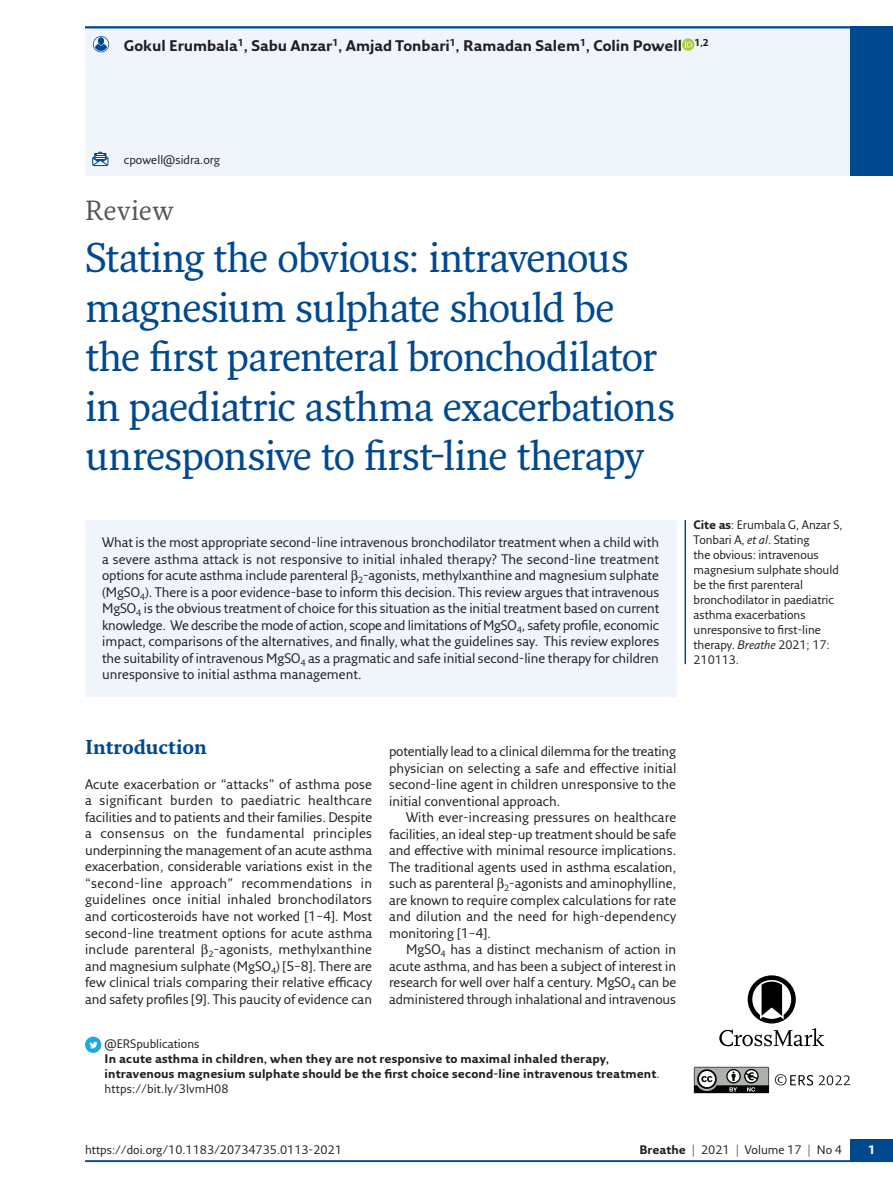
<style>
.page{position:relative;width:893px;height:1191px;background:#fff}
.page>*{position:absolute;margin:0;border:0;box-sizing:border-box;transform-origin:0 0}
.t1{font:40.5px/49.5px "Fresco Std";letter-spacing:-.025em;color:#01498e}
.t2{font:27px "Fresco Pro";letter-spacing:.025em;color:#57585a}
.t3{font:700 19.5px "Fresco Std";color:#01498e}
.t4{font:700 15px "Fresco Sans Pro";color:#231f20}
.t5{font:13.5px/16.5px "Fresco Sans Pro";color:#231f20;text-align:justify}
.t6{font:12px/15px "Fresco Sans Pro";letter-spacing:-.005em;color:#231f20}
.t7{font:700 12px/15px "Fresco Sans Pro";letter-spacing:.01em;color:#231f20}
.t8{font:700 12px "Fresco Sans Pro";color:#fff}
.s1{font-weight:700}
.s2{font-style:italic}
.s3{font-weight:400}
</style>
<div class="page">
<svg style="left:694px;top:1066px;width:75px;height:27px;background:#767a76"></svg>
<svg style="left:775px;top:1074px;width:38px;height:11px"></svg>
<svg style="left:819px;top:1075px;width:31px;height:10px"></svg>
<hr style="left:85px;top:1160px;width:808px;height:2px;background:#01498e">
<div style="left:850px;top:1138px;width:43px;height:23px;background:#01498e"></div>
<div style="left:85px;top:26px;width:808px;height:149px;background:#eff5fb"></div>
<div style="left:850px;top:26px;width:43px;height:149px;background:#01498e"></div>
<svg style="left:93px;top:36px;width:16px;height:16px"></svg>
<svg style="left:85px;top:1036px;width:16px;height:17px"></svg>
<svg style="left:89px;top:1041px;width:9px;height:7px"></svg>
<hr style="left:85px;top:26px;width:808px;height:2px;background:#01498e">
<svg style="left:92px;top:151px;width:16px;height:15px"></svg>
<svg style="left:719px;top:975px;width:105px;height:71px"></svg>
<div style="left:85px;top:520px;width:591px;height:176px;background:#eff5fb"></div>
<hr style="left:684px;top:520px;width:2px;height:144px;background:#01498e">
<svg style="left:682px;top:38px;width:12px;height:13px"></svg>
<svg style="left:685px;top:41px;width:7px;height:6px"></svg>
<p class="t4" style="left:124px;top:36px;width:586px">Gokul Erumbala<sup>1</sup>, Sabu Anzar<sup>1</sup>, Amjad Tonbari<sup>1</sup>, Ramadan Salem<sup>1</sup>, Colin Powell <sup>1,2</sup></p>
<p class="t6" style="left:124px;top:152px;width:98px">cpowell@sidra.org</p>
<h2 class="t2" style="left:85px;top:193px;width:90px">Review</h2>
<h1 class="t1" style="left:85px;top:232px;width:592px">Stating the obvious: intravenous magnesium sulphate should be the first parenteral bronchodilator in paediatric asthma exacerbations unresponsive to first-line therapy</h1>
<p class="t5" style="left:102px;top:534px;width:559px">What is the most appropriate second-line intravenous bronchodilator treatment when a child with a severe asthma attack is not responsive to initial inhaled therapy? The second-line treatment options for acute asthma include parenteral <sub>2</sub>-agonists, methylxanthine and magnesium sulphate (MgSO<sub>4</sub>). There is a poor evidence-base to inform this decision. This review argues that intravenous MgSO<sub>4</sub> is the obvious treatment of choice for this situation as the initial treatment based on current knowledge. We describe the mode of action, scope and limitations of MgSO<sub>4</sub>, safety profile, economic impact, comparisons of the alternatives, and finally, what the guidelines say. This review explores the suitability of intravenous MgSO<sub>4</sub> as a pragmatic and safe initial second-line therapy for children unresponsive to initial asthma management.</p>
<p class="t6" style="left:693px;top:517px;width:151px"><span class="s1">Cite as</span>: Erumbala G, Anzar S,<br>Tonbari A, <span class="s2">et al</span>. Stating<br>the obvious: intravenous magnesium sulphate should be the first parenteral bronchodilator in paediatric asthma exacerbations unresponsive to first-line therapy. <span class="s2">Breathe</span> 2021; 17:<br>210113.</p>
<h3 class="t3" style="left:85px;top:735px;width:123px">Introduction</h3>
<p class="t5" style="left:85px;top:775px;width:289px">Acute exacerbation or “attacks” of asthma pose a significant burden to paediatric healthcare facilities and to patients and their families. Despite a consensus on the fundamental principles underpinning the management of an acute asthma exacerbation, considerable variations exist in the “second-line approach” recommendations in guidelines once initial inhaled bronchodilators and corticosteroids have not worked [1–4]. Most second-line treatment options for acute asthma include parenteral <sub>2</sub>-agonists, methylxanthine and magnesium sulphate (MgSO<sub>4</sub>) [5–8]. There are few clinical trials comparing their relative efficacy and safety profiles [9]. This paucity of evidence can</p>
<p class="t5" style="left:389px;top:742px;width:289px">potentially lead to a clinical dilemma for the treating physician on selecting a safe and effective initial second-line agent in children unresponsive to the initial conventional approach.</p>
<p class="t5" style="left:389px;top:808px;width:289px;text-indent:17px">With ever-increasing pressures on healthcare facilities, an ideal step-up treatment should be safe and effective with minimal resource implications.<br>The traditional agents used in asthma escalation, such as parenteral <sub>2</sub>-agonists and aminophylline, are known to require complex calculations for rate and dilution and the need for high-dependency monitoring [1–4].</p>
<p class="t5" style="left:389px;top:940px;width:289px;text-indent:17px">MgSO<sub>4</sub> has a distinct mechanism of action in acute asthma, and has been a subject of interest in research for well over half a century. MgSO<sub>4</sub> can be administered through inhalational and intravenous</p>
<p class="t6" style="left:105px;top:1036px;width:96px">@ERSpublications</p>
<p class="t7" style="left:105px;top:1051px;width:556px">In acute asthma in children, when they are not responsive to maximal inhaled therapy, intravenous magnesium sulphate should be the first choice second-line intravenous treatment<span class="s3">. https://bit.ly/3lvmH08</span></p>
<p class="t6" style="left:85px;top:1142px;width:258px">https://doi.org/10.1183/20734735.0113-2021</p>
<p class="t6" style="left:639px;top:1142px;width:204px"><span class="s1">Breathe</span> | 2021 | Volume 17 | No 4</p>
<p class="t8" style="left:868px;top:1142px;width:9px">1</p>
</div>
